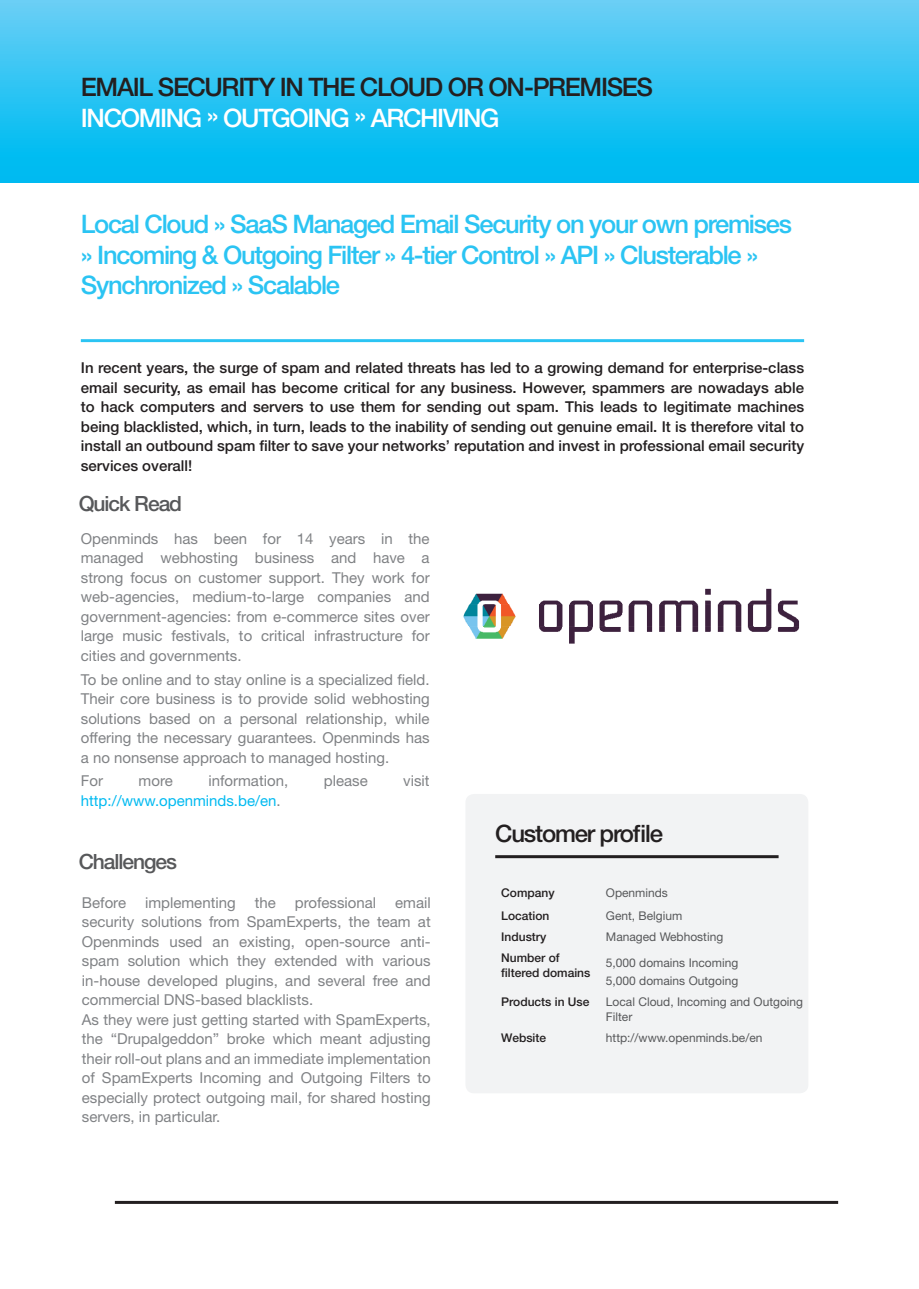
<style>
.page{position:relative;width:919px;height:1289px;background:#fff}
.page>*{position:absolute;margin:0;border:0;box-sizing:border-box;transform-origin:0 0}
.Überschrift_H1__cyan{font:500 25.5px/30.6px "Helvetica Neue LT Pro";letter-spacing:-.05em;color:#2bc4f3}
.t1{font:500 25.5px "Helvetica Neue LT Pro";letter-spacing:-.05em;color:#231f20}
.t2{font:500 25.5px "Helvetica Neue LT Pro";letter-spacing:-.055em;color:#fff}
.Überschrift_Box__unt{font:500 24px "Helvetica Neue LT Pro";letter-spacing:-.05em;color:#231f20}
.Überschrift_H2__dunk{font:500 21px "Helvetica Neue LT Pro";letter-spacing:-.05em;color:#57585a}
.Überschrift_H2__dunk-2{font:15px/19.5px "Helvetica Neue LT Pro";color:#808285;text-align:justify}
.Fliesstext__hellgrau{font:15px/19.5px "Helvetica Neue LT Pro";color:#808285;text-align:justify}
.t3{font:500 15px/19.5px "Helvetica Neue LT Pro";color:#231f20;text-align:justify}
.Überschrift_H2__dunk-3{font:15px "Helvetica Neue LT Pro";color:#00baf1}
.Hervorhebung__fett{font:12px/15.6px "Helvetica Neue LT Pro";color:#57585a}
.Fliesstext__hellgrau-2{font:500 12px "Helvetica Neue LT Pro";color:#231f20}
.Hervorhebung__fett-2{font:500 12px/15.6px "Helvetica Neue LT Pro";color:#231f20}
.s1{color:#808285}
</style>
<div class="page">
<hr style="left:115px;top:1200px;width:723px;height:3px;background:#231f20">
<div style="left:0;top:0;width:906px;height:183px;background:linear-gradient(to bottom,#69cff6,#00b9f1)"></div>
<svg style="left:906px;top:0;width:12px;height:183px;background:#2dc4f3"></svg>
<hr style="left:81px;top:339px;width:723px;height:3px;background:#2bc4f3">
<div style="left:465px;top:794px;width:343px;height:299px;background:#f2f3f4;border-radius:9px"></div>
<hr style="left:495px;top:855px;width:283px;height:3px;background:#231f20">
<img style="left:463px;top:588px;width:336px;height:56px">
<p class="t1" style="left:81px;top:71px;width:573px">EMAIL SECURITY IN THE CLOUD OR ON-PREMISES</p>
<p class="t2" style="left:81px;top:102px;width:420px">INCOMING » OUTGOING » ARCHIVING</p>
<p class="Überschrift_H1__cyan" style="left:81px;top:208px;width:712px">Local Cloud » SaaS Managed Email Security on your own premises » Incoming &amp; Outgoing Filter » 4-tier Control » API » Clusterable »<br>Synchronized » Scalable</p>
<p class="t3" style="left:81px;top:358px;width:724px">In recent years, the surge of spam and related threats has led to a growing demand for enterprise-class email security, as email has become critical for any business. However, spammers are nowadays able to hack computers and servers to use them for sending out spam. This leads to legitimate machines being blacklisted, which, in turn, leads to the inability of sending out genuine email. It is therefore vital to install an outbound spam filter to save your networks’ reputation and invest in professional email security services overall!</p>
<p class="Überschrift_H2__dunk" style="left:79px;top:490px;width:105px">Quick Read</p>
<p class="Überschrift_H2__dunk-2" style="left:81px;top:528px;width:350px">Openminds has been for 14 years in the managed webhosting business and have a strong focus on customer support. They work for web-agencies, medium-to-large companies and government-agencies: from e-commerce sites over large music festivals, to critical infrastructure for cities and governments.</p>
<p class="Überschrift_H2__dunk-2" style="left:81px;top:669px;width:350px">To be online and to stay online is a specialized field.<br>Their core business is to provide solid webhosting solutions based on a personal relationship, while offering the necessary guarantees. Openminds has a no nonsense approach to managed hosting.</p>
<p class="Überschrift_H2__dunk-2" style="left:81px;top:771px;width:24px">For</p>
<p class="Überschrift_H2__dunk-2" style="left:139px;top:771px;width:36px">more</p>
<p class="Überschrift_H2__dunk-2" style="left:208px;top:771px;width:81px">information,</p>
<p class="Überschrift_H2__dunk-2" style="left:324px;top:771px;width:45px">please</p>
<p class="Überschrift_H2__dunk-2" style="left:403px;top:771px;width:28px">visit</p>
<p class="Überschrift_H2__dunk-3" style="left:81px;top:791px;width:201px">http://www.openminds.be/en<span class="s1">.</span></p>
<p class="Überschrift_H2__dunk" style="left:79px;top:848px;width:100px">Challenges</p>
<p class="Fliesstext__hellgrau" style="left:82px;top:892px;width:46px">Before</p>
<p class="Fliesstext__hellgrau" style="left:145px;top:892px;width:92px">implementing</p>
<p class="Fliesstext__hellgrau" style="left:255px;top:892px;width:23px">the</p>
<p class="Fliesstext__hellgrau" style="left:295px;top:892px;width:83px">professional</p>
<p class="Fliesstext__hellgrau" style="left:82px;top:892px;width:350px;text-indent:313px">email security solutions from SpamExperts, the team at Openminds used an existing, open-source anti&shy;spam solution which they extended with various in-house developed plugins, and several free and commercial DNS-based blacklists.</p>
<p class="Fliesstext__hellgrau" style="left:82px;top:1009px;width:350px">As they were just getting started with SpamExperts, the “Drupalgeddon” broke which meant adjusting their roll-out plans and an immediate implementation of SpamExperts Incoming and Outgoing Filters to especially protect outgoing mail, for shared hosting servers, in particular.</p>
<p class="Überschrift_Box__unt" style="left:495px;top:819px;width:169px">Customer profile</p>
<p class="Fliesstext__hellgrau-2" style="left:501px;top:885px;width:55px">Company</p>
<p class="Hervorhebung__fett" style="left:606px;top:884px;width:64px">Openminds</p>
<p class="Fliesstext__hellgrau-2" style="left:501px;top:908px;width:50px">Location</p>
<p class="Hervorhebung__fett" style="left:606px;top:908px;width:78px">Gent, Belgium</p>
<p class="Fliesstext__hellgrau-2" style="left:501px;top:929px;width:47px">Industry</p>
<p class="Hervorhebung__fett" style="left:606px;top:928px;width:119px">Managed Webhosting</p>
<p class="Hervorhebung__fett-2" style="left:501px;top:949px;width:91px">Number of filtered domains</p>
<p class="Hervorhebung__fett" style="left:606px;top:954px;width:134px">5,000 domains Incoming</p>
<p class="Hervorhebung__fett" style="left:606px;top:972px;width:134px">5,000 domains Outgoing</p>
<p class="Fliesstext__hellgrau-2" style="left:501px;top:994px;width:90px">Products in Use</p>
<p class="Hervorhebung__fett" style="left:606px;top:993px;width:199px">Local Cloud, Incoming and Outgoing<br>Filter</p>
<p class="Fliesstext__hellgrau-2" style="left:501px;top:1030px;width:46px">Website</p>
<p class="Hervorhebung__fett" style="left:606px;top:1029px;width:158px">http://www.openminds.be/en</p>
</div>
